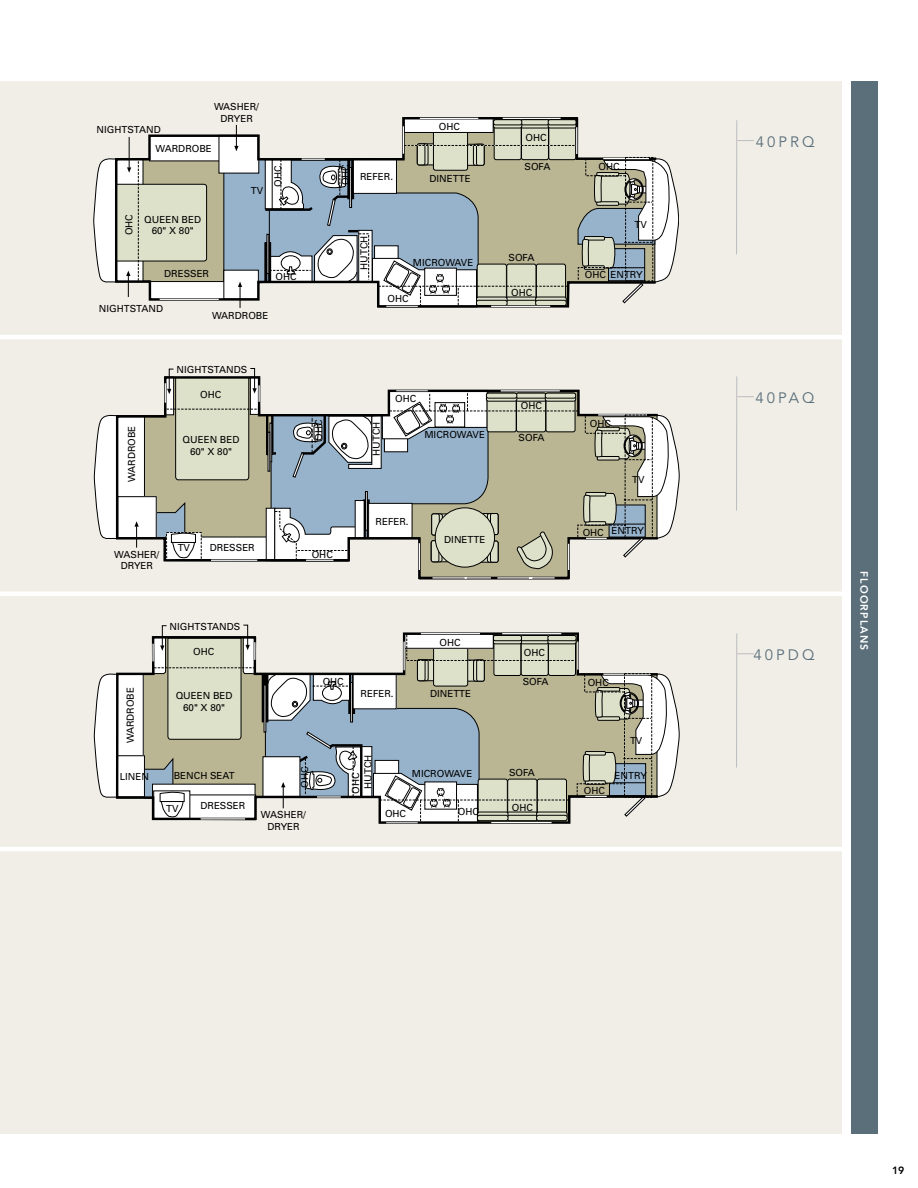
<style>
.page{position:relative;width:918px;height:1188px;background:#fff}
.page>*{position:absolute;margin:0;border:0;box-sizing:border-box;transform-origin:0 0}
.t1{font:15px "Avenir";letter-spacing:.2em;color:#5b6f7b}
.t2{font:800 10.5px "Avenir";letter-spacing:.1em;color:#fff}
.t3{font:800 10.5px "Avenir";color:#000}
.t4{font:9.75px/11.7px "Univers";color:#000;text-align:center}
</style>
<div class="page">
<div style="left:0;top:81px;width:842px;height:1053px;background:#f0eee7"></div>
<div style="left:851px;top:81px;width:27px;height:1053px;background:#5b6f7b"></div>
<hr style="left:0;top:592px;width:847px;height:4px;background:#fff">
<hr style="left:0;top:847px;width:848px;height:4px;background:#fff">
<hr style="left:0;top:335px;width:845px;height:4px;background:#fff">
<hr style="left:736px;top:120px;width:1px;height:134px;background:#bcbdbf">
<svg style="left:737px;top:140px;width:17px;height:1px"></svg>
<hr style="left:736px;top:376px;width:1px;height:135px;background:#bcbdbf">
<svg style="left:737px;top:396px;width:17px;height:1px"></svg>
<hr style="left:736px;top:633px;width:1px;height:135px;background:#bcbdbf">
<svg style="left:737px;top:653px;width:17px;height:1px"></svg>
<svg style="left:93px;top:158px;width:586px;height:125px"></svg>
<svg style="left:114px;top:117px;width:465px;height:184px"></svg>
<hr style="left:503px;top:118px;width:58px;height:1px;background:#fff">
<hr style="left:420px;top:118px;width:58px;height:1px;background:#fff">
<hr style="left:160px;top:299px;width:59px;height:1px;background:#fff">
<svg style="left:138px;top:145px;width:85px;height:136px;background:#cacab2"></svg>
<svg style="left:223px;top:123px;width:451px;height:185px"></svg>
<hr style="left:129px;top:137px;width:1px;height:31px;background:#000">
<svg style="left:127px;top:167px;width:4px;height:6px"></svg>
<svg style="left:126px;top:271px;width:4px;height:26px"></svg>
<hr style="left:386px;top:306px;width:32px;height:1px;background:#fff">
<svg style="left:94px;top:414px;width:586px;height:125px"></svg>
<svg style="left:115px;top:376px;width:545px;height:203px"></svg>
<hr style="left:529px;top:577px;width:26px;height:2px;background:#fff">
<hr style="left:497px;top:577px;width:35px;height:2px;background:#fff">
<hr style="left:465px;top:577px;width:26px;height:2px;background:#fff">
<hr style="left:432px;top:577px;width:35px;height:2px;background:#fff">
<hr style="left:211px;top:560px;width:46px;height:1px;background:#fff">
<svg style="left:499px;top:390px;width:154px;height:170px;background:#bdbba1"></svg>
<svg style="left:270px;top:390px;width:229px;height:180px;background:#b7c1c4"></svg>
<svg style="left:155px;top:368px;width:105px;height:192px;background:#c2c2af"></svg>
<svg style="left:134px;top:521px;width:5px;height:27px"></svg>
<svg style="left:583px;top:416px;width:90px;height:142px;background:#bbbcaf"></svg>
<hr style="left:396px;top:390px;width:32px;height:1px;background:#fff">
<svg style="left:94px;top:673px;width:586px;height:125px"></svg>
<svg style="left:115px;top:632px;width:464px;height:192px"></svg>
<svg style="left:652px;top:673px;width:19px;height:125px;background:#e1e1de"></svg>
<hr style="left:502px;top:633px;width:59px;height:1px;background:#fff">
<hr style="left:421px;top:633px;width:59px;height:1px;background:#fff">
<svg style="left:153px;top:634px;width:499px;height:189px;background:#bebdaa"></svg>
<svg style="left:152px;top:625px;width:103px;height:115px;background:#cbccb7"></svg>
<svg style="left:265px;top:638px;width:220px;height:185px"></svg>
<hr style="left:386px;top:822px;width:32px;height:1px;background:#fff">
<p class="t4" style="left:96px;top:124px;width:66px">NIGHTSTAND</p>
<p class="t4" style="left:214px;top:101px;width:46px">WASHER/<br>DRYER</p>
<p class="t4" style="left:156px;top:142px;width:58px">WARDROBE</p>
<p class="t4" style="left:123px;top:235px;width:23px;rotate:-90deg">OHC</p>
<p class="t4" style="left:144px;top:213px;width:58px">QUEEN BED<br>60" X 80"</p>
<p class="t4" style="left:164px;top:268px;width:46px">DRESSER</p>
<p class="t4" style="left:251px;top:185px;width:14px">TV</p>
<p class="t4" style="left:272px;top:187px;width:23px;rotate:-90deg">OHC</p>
<p class="t4" style="left:276px;top:270px;width:23px">OHC</p>
<p class="t4" style="left:99px;top:302px;width:66px">NIGHTSTAND</p>
<p class="t4" style="left:212px;top:310px;width:58px">WARDROBE</p>
<p class="t4" style="left:439px;top:120px;width:23px">OHC</p>
<p class="t4" style="left:339px;top:185px;width:23px;rotate:-90deg">OHC</p>
<p class="t4" style="left:360px;top:170px;width:35px">REFER.</p>
<p class="t4" style="left:430px;top:173px;width:43px">DINETTE</p>
<p class="t4" style="left:358px;top:270px;width:36px;rotate:-90deg">HUTCH</p>
<p class="t4" style="left:413px;top:256px;width:62px">MICROWAVE</p>
<p class="t4" style="left:388px;top:293px;width:23px">OHC</p>
<p class="t4" style="left:126px;top:482px;width:58px;rotate:-90deg">WARDROBE</p>
<p class="t4" style="left:177px;top:363px;width:72px">NIGHTSTANDS</p>
<p class="t4" style="left:200px;top:389px;width:23px">OHC</p>
<p class="t4" style="left:183px;top:433px;width:58px">QUEEN BED<br>60" X 80"</p>
<p class="t4" style="left:114px;top:548px;width:46px">WASHER/<br>DRYER</p>
<p class="t4" style="left:178px;top:542px;width:14px">TV</p>
<p class="t4" style="left:210px;top:541px;width:46px">DRESSER</p>
<p class="t4" style="left:313px;top:441px;width:23px;rotate:-90deg">OHC</p>
<p class="t4" style="left:312px;top:549px;width:23px">OHC</p>
<p class="t4" style="left:370px;top:456px;width:36px;rotate:-90deg">HUTCH</p>
<p class="t4" style="left:395px;top:393px;width:23px">OHC</p>
<p class="t4" style="left:424px;top:429px;width:62px">MICROWAVE</p>
<p class="t4" style="left:376px;top:516px;width:35px">REFER.</p>
<p class="t4" style="left:444px;top:534px;width:43px">DINETTE</p>
<p class="t4" style="left:124px;top:743px;width:58px;rotate:-90deg">WARDROBE</p>
<p class="t4" style="left:170px;top:620px;width:72px">NIGHTSTANDS</p>
<p class="t4" style="left:193px;top:645px;width:23px">OHC</p>
<p class="t4" style="left:176px;top:690px;width:58px">QUEEN BED<br>60" X 80"</p>
<p class="t4" style="left:323px;top:676px;width:23px">OHC</p>
<p class="t4" style="left:361px;top:688px;width:35px">REFER.</p>
<p class="t4" style="left:439px;top:637px;width:23px">OHC</p>
<p class="t4" style="left:430px;top:687px;width:43px">DINETTE</p>
<p class="t4" style="left:526px;top:131px;width:23px">OHC</p>
<p class="t4" style="left:525px;top:161px;width:27px">SOFA</p>
<p class="t4" style="left:509px;top:252px;width:27px">SOFA</p>
<p class="t4" style="left:511px;top:286px;width:23px">OHC</p>
<p class="t4" style="left:521px;top:400px;width:23px">OHC</p>
<p class="t4" style="left:519px;top:432px;width:27px">SOFA</p>
<p class="t4" style="left:524px;top:646px;width:23px">OHC</p>
<p class="t4" style="left:523px;top:676px;width:27px">SOFA</p>
<p class="t4" style="left:599px;top:161px;width:23px">OHC</p>
<p class="t4" style="left:634px;top:219px;width:14px">TV</p>
<p class="t4" style="left:585px;top:268px;width:59px">OHC ENTRY</p>
<p class="t4" style="left:590px;top:418px;width:23px">OHC</p>
<p class="t4" style="left:632px;top:474px;width:14px">TV</p>
<p class="t4" style="left:583px;top:526px;width:23px">OHC</p>
<p class="t4" style="left:612px;top:525px;width:34px">ENTRY</p>
<p class="t4" style="left:588px;top:677px;width:23px">OHC</p>
<p class="t4" style="left:630px;top:735px;width:14px">TV</p>
<p class="t4" style="left:362px;top:789px;width:36px;rotate:-90deg">HUTCH</p>
<p class="t4" style="left:299px;top:788px;width:23px;rotate:-90deg">OHC</p>
<p class="t4" style="left:509px;top:767px;width:27px">SOFA</p>
<p class="t4" style="left:512px;top:801px;width:23px">OHC</p>
<p class="t4" style="left:412px;top:767px;width:62px">MICROWAVE</p>
<p class="t4" style="left:174px;top:770px;width:63px">BENCH SEAT</p>
<p class="t4" style="left:615px;top:769px;width:34px">ENTRY</p>
<p class="t4" style="left:200px;top:800px;width:46px">DRESSER</p>
<p class="t4" style="left:120px;top:770px;width:31px">LINEN</p>
<p class="t4" style="left:350px;top:794px;width:23px;rotate:-90deg">OHC</p>
<p class="t4" style="left:584px;top:785px;width:23px">OHC</p>
<p class="t4" style="left:166px;top:802px;width:14px">TV</p>
<p class="t4" style="left:458px;top:806px;width:23px">OHC</p>
<p class="t4" style="left:385px;top:807px;width:23px">OHC</p>
<p class="t4" style="left:261px;top:809px;width:46px">WASHER/<br>DRYER</p>
<h1 class="t1" style="left:756px;top:133px;width:60px">40PRQ</h1>
<h1 class="t1" style="left:756px;top:389px;width:60px">40PAQ</h1>
<h1 class="t1" style="left:754px;top:646px;width:62px">40PDQ</h1>
<p class="t2" style="left:870px;top:571px;width:80px;rotate:90deg">FLOORPLANS</p>
<p class="t3" style="left:892px;top:1164px;width:14px">19</p>
</div>
